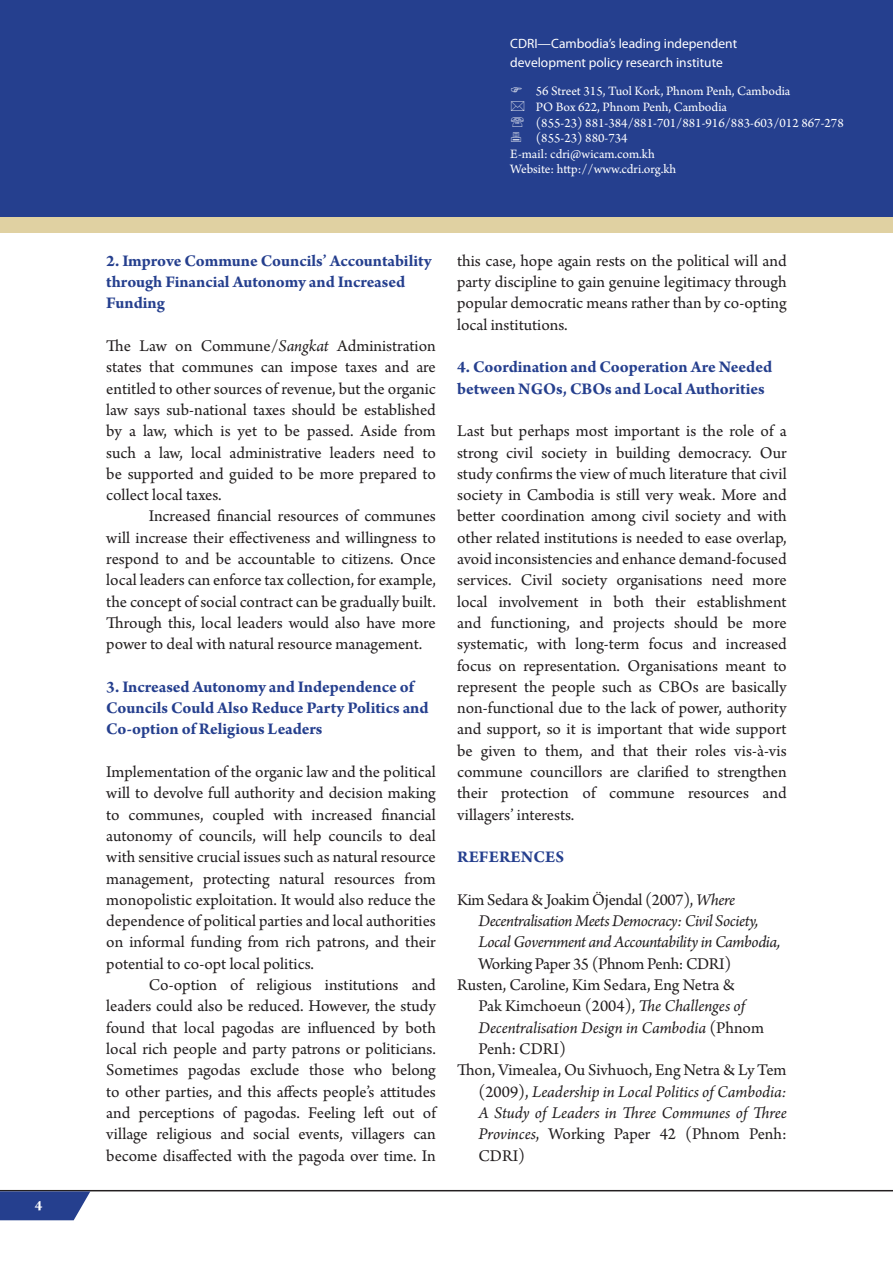
<style>
.page{position:relative;width:893px;height:1263px;background:#fff}
.page>*{position:absolute;margin:0;border:0;box-sizing:border-box;transform-origin:0 0}
.t1{font:17.25px/21.3px "Arno Pro";color:#231f20;text-align:justify}
.t2{font:italic 17.25px/21.3px "Arno Pro";letter-spacing:-.02em;color:#231f20}
.t3{font:700 17.25px/21.3px "Arno Pro";color:#253f8e}
.t4{font:700 15px "Arno Pro";color:#fff}
.t5{font:13.5px "Arno Pro";color:#fff}
.t6{font:13.5px "Myriad Pro";color:#fff}
.s1{font-style:italic}
.s2{font-style:normal}
</style>
<div class="page">
<hr style="left:0;top:1190px;width:893px;height:1px;background:#231f20">
<svg style="left:0;top:1191px;width:90px;height:29px;background:#395097"></svg>
<div style="left:0;top:0;width:893px;height:225px;background:#253f8e"></div>
<div style="left:0;top:218px;width:893px;height:15px;background:#e0d1a2"></div>
<p class="t4" style="left:35px;top:1197px;width:9px">4</p>
<p class="t6" style="left:510px;top:36px;width:228px">CDRI—Cambodia’s leading independent</p>
<p class="t6" style="left:510px;top:54px;width:214px">development policy research institute</p>
<p class="t5" style="left:536px;top:84px;width:256px">56 Street 315, Tuol Kork, Phnom Penh, Cambodia</p>
<p class="t5" style="left:536px;top:99px;width:193px">PO Box 622, Phnom Penh, Cambodia</p>
<p class="t5" style="left:536px;top:115px;width:309px">(855-23) 881-384/881-701/881-916/883-603/012 867-278</p>
<p class="t5" style="left:536px;top:130px;width:93px">(855-23) 880-734</p>
<p class="t5" style="left:510px;top:146px;width:146px">E-mail: cdri@wicam.com.kh</p>
<p class="t5" style="left:510px;top:162px;width:167px">Website: http://www.cdri.org.kh</p>
<p class="t3" style="left:106px;top:251px;width:328px">2. Improve Commune Councils’ Accountability through Financial Autonomy and Increased<br>Funding</p>
<p class="t1" style="left:106px;top:336px;width:331px">The Law on Commune/<span class="s1">Sangkat</span> Administration states that communes can impose taxes and are entitled to other sources of revenue, but the organic law says sub-national taxes should be established by a law, which is yet to be passed. Aside from such a law, local administrative leaders need to be supported and guided to be more prepared to collect local taxes.</p>
<p class="t1" style="left:106px;top:506px;width:331px;text-indent:43px">Increased financial resources of communes will increase their effectiveness and willingness to respond to and be accountable to citizens. Once local leaders can enforce tax collection, for example, the concept of social contract can be gradually built.<br>Through this, local leaders would also have more power to deal with natural resource management.</p>
<p class="t3" style="left:106px;top:677px;width:324px">3. Increased Autonomy and Independence of<br>Councils Could Also Reduce Party Politics and<br>Co-option of Religious Leaders</p>
<p class="t1" style="left:106px;top:762px;width:331px">Implementation of the organic law and the political will to devolve full authority and decision making to communes, coupled with increased financial autonomy of councils, will help councils to deal with sensitive crucial issues such as natural resource management, protecting natural resources from monopolistic exploitation. It would also reduce the dependence of political parties and local authorities on informal funding from rich patrons, and their potential to co-opt local politics.</p>
<p class="t1" style="left:106px;top:975px;width:331px;text-indent:43px">Co-option of religious institutions and leaders could also be reduced. However, the study found that local pagodas are influenced by both local rich people and party patrons or politicians.<br>Sometimes pagodas exclude those who belong to other parties, and this affects people’s attitudes and perceptions of pagodas. Feeling left out of village religious and social events, villagers can become disaffected with the pagoda over time. In</p>
<p class="t1" style="left:457px;top:251px;width:331px">this case, hope again rests on the political will and party discipline to gain genuine legitimacy through popular democratic means rather than by co-opting local institutions.</p>
<p class="t3" style="left:457px;top:357px;width:316px">4. Coordination and Cooperation Are Needed between NG Os, CB Os and Local Authorities</p>
<p class="t1" style="left:457px;top:421px;width:331px">Last but perhaps most important is the role of a strong civil society in building democracy. Our study confirms the view of much literature that civil society in Cambodia is still very weak. More and better coordination among civil society and with other related institutions is needed to ease overlap, avoid inconsistencies and enhance demand-focused services. Civil society organisations need more local involvement in both their establishment and functioning, and projects should be more systematic, with long-term focus and increased focus on representation. Organisations meant to represent the people such as CBOs are basically non-functional due to the lack of power, authority and support, so it is important that wide support be given to them, and that their roles vis-à-vis commune councillors are clarified to strengthen their protection of commune resources and villagers’ interests.</p>
<p class="t3" style="left:457px;top:847px;width:108px">References</p>
<p class="t2" style="left:478px;top:890px;width:303px;text-indent:-21px"><span class="s2">Kim Sedara &amp; Joakim Öjendal (2007),</span> Where Decentralisation Meets Democracy: Civil Society, Local Government and Accountability in Cambodia, <span class="s2">Working Paper 35 (Phnom Penh: CDRI)</span></p>
<p class="t1" style="left:478px;top:975px;width:287px;text-align:left;text-indent:-21px">Rusten, Caroline, Kim Sedara, Eng Netra &amp;<br>Pak Kimchoeun (2004), <span class="s1">The Challenges of Decentralisation Design in Cambodia</span> (Phnom Penh: CDRI)</p>
<p class="t2" style="left:478px;top:1060px;width:310px;text-align:justify;text-indent:-21px"><span class="s2">Thon, Vimealea, Ou Sivhuoch, Eng Netra &amp; Ly Tem (2009),</span> Leadership in Local Politics of Cambodia:<br>A Study of Leaders in Three Communes of Three Provinces<span class="s2">, Working Paper 42 (Phnom Penh:<br>CDRI)</span></p>
</div>
